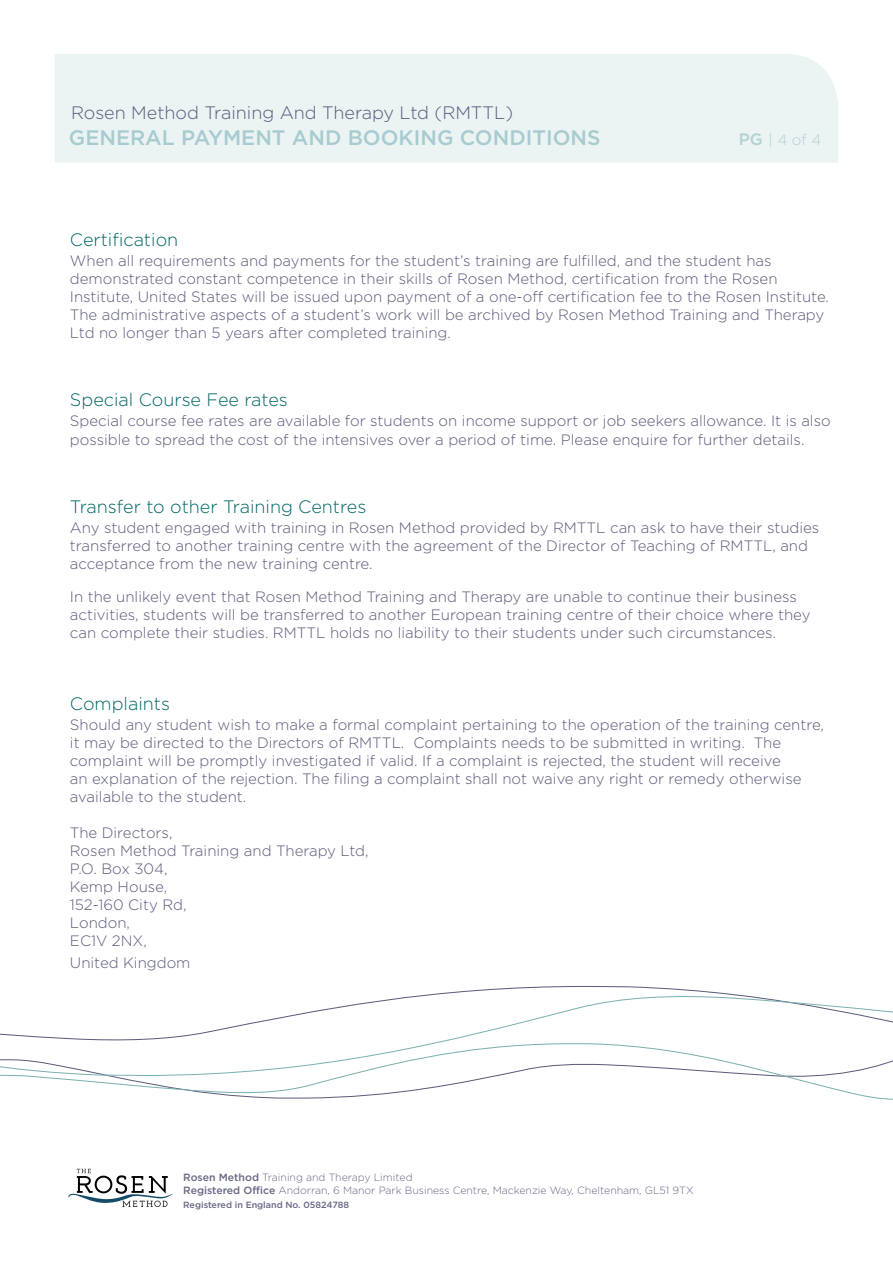
<style>
.page{position:relative;width:893px;height:1263px;background:#fff}
.page>*{position:absolute;margin:0;border:0;box-sizing:border-box;transform-origin:0 0}
.t1{font:500 21px "Gotham";color:#a7cbd0}
.t2{font:300 18px "Gotham";color:#066}
.t3{font:300 18px "Gotham";color:#59597a}
.t4{font:300 15px/18px "Gotham";color:#59597a}
.t5{font:300 15px "Gotham";color:#b3d1d1}
.t6{font:300 10.5px "Gotham";color:#666685}
.t7{font:500 9px "Gotham";color:#666685}
.s1{font-weight:500;font-size:16.5px}
.s2{font-weight:500}
</style>
<div class="page">
<div style="left:55px;top:54px;width:783px;height:108px;background:#ebf3f3"></div>
<svg style="left:17px;top:1076px;width:876px;height:24px"></svg>
<svg style="left:0;top:985px;width:893px;height:91px"></svg>
<svg style="left:68px;top:1169px;width:105px;height:38px"></svg>
<p class="t3" style="left:71px;top:103px;width:444px">Rosen Method Training And Therapy Ltd (RMTTL)</p>
<p class="t1" style="left:69px;top:126px;width:533px">GENERAL PAYMENT AND BOOKING CONDITIONS</p>
<p class="t5" style="left:739px;top:131px;width:84px"><span class="s1">PG</span> | 4 of 4</p>
<p class="t2" style="left:70px;top:229px;width:110px">Certification</p>
<p class="t4" style="left:70px;top:251px;width:761px">When all requirements and payments for the student’s training are fulfilled, and the student has demonstrated constant competence in their skills of Rosen Method, certification from the Rosen Institute, United States will be issued upon payment of a one-off certification fee to the Rosen Institute.<br>The administrative aspects of a student’s work will be archived by Rosen Method Training and Therapy Ltd no longer than 5 years after completed training.</p>
<p class="t2" style="left:70px;top:390px;width:219px">Special Course Fee rates</p>
<p class="t4" style="left:70px;top:412px;width:762px">Special course fee rates are available for students on income support or job seekers allowance. It is also possible to spread the cost of the intensives over a period of time. Please enquire for further details.</p>
<p class="t2" style="left:70px;top:497px;width:298px">Transfer to other Training Centres</p>
<p class="t4" style="left:70px;top:519px;width:751px">Any student engaged with training in Rosen Method provided by RMTTL can ask to have their studies transferred to another training centre with the agreement of the Director of Teaching of RMTTL, and acceptance from the new training centre.</p>
<p class="t4" style="left:70px;top:588px;width:742px">In the unlikely event that Rosen Method Training and Therapy are unable to continue their business activities, students will be transferred to another European training centre of their choice where they can complete their studies. RMTTL holds no liability to their students under such circumstances.</p>
<p class="t2" style="left:70px;top:694px;width:102px">Complaints</p>
<p class="t4" style="left:70px;top:715px;width:756px">Should any student wish to make a formal complaint pertaining to the operation of the training centre, it may be directed to the Directors of RMTTL. Complaints needs to be submitted in writing. The complaint will be promptly investigated if valid. If a complaint is rejected, the student will receive<br>an explanation of the rejection. The filing a complaint shall not waive any right or remedy otherwise available to the student.</p>
<p class="t4" style="left:70px;top:823px;width:104px">The Directors,</p>
<p class="t4" style="left:70px;top:841px;width:300px">Rosen Method Training and Therapy Ltd,</p>
<p class="t4" style="left:70px;top:859px;width:99px">P.O. Box 304,</p>
<p class="t4" style="left:70px;top:877px;width:99px">Kemp House,</p>
<p class="t4" style="left:70px;top:895px;width:118px">152-160 City Rd,</p>
<p class="t4" style="left:70px;top:913px;width:62px">London,</p>
<p class="t4" style="left:70px;top:931px;width:78px">EC1V 2NX,</p>
<p class="t4" style="left:70px;top:953px;width:122px">United Kingdom</p>
<p class="t6" style="left:183px;top:1171px;width:231px"><span class="s2">Rosen Method</span> Training and Therapy Limited</p>
<p class="t6" style="left:183px;top:1185px;width:512px"><span class="s2">Registered Office</span> Andorran, 6 Manor Park Business Centre, Mackenzie Way, Cheltenham, GL51 9TX</p>
<p class="t7" style="left:183px;top:1199px;width:167px">Registered in England No. 05824788</p>
</div>
